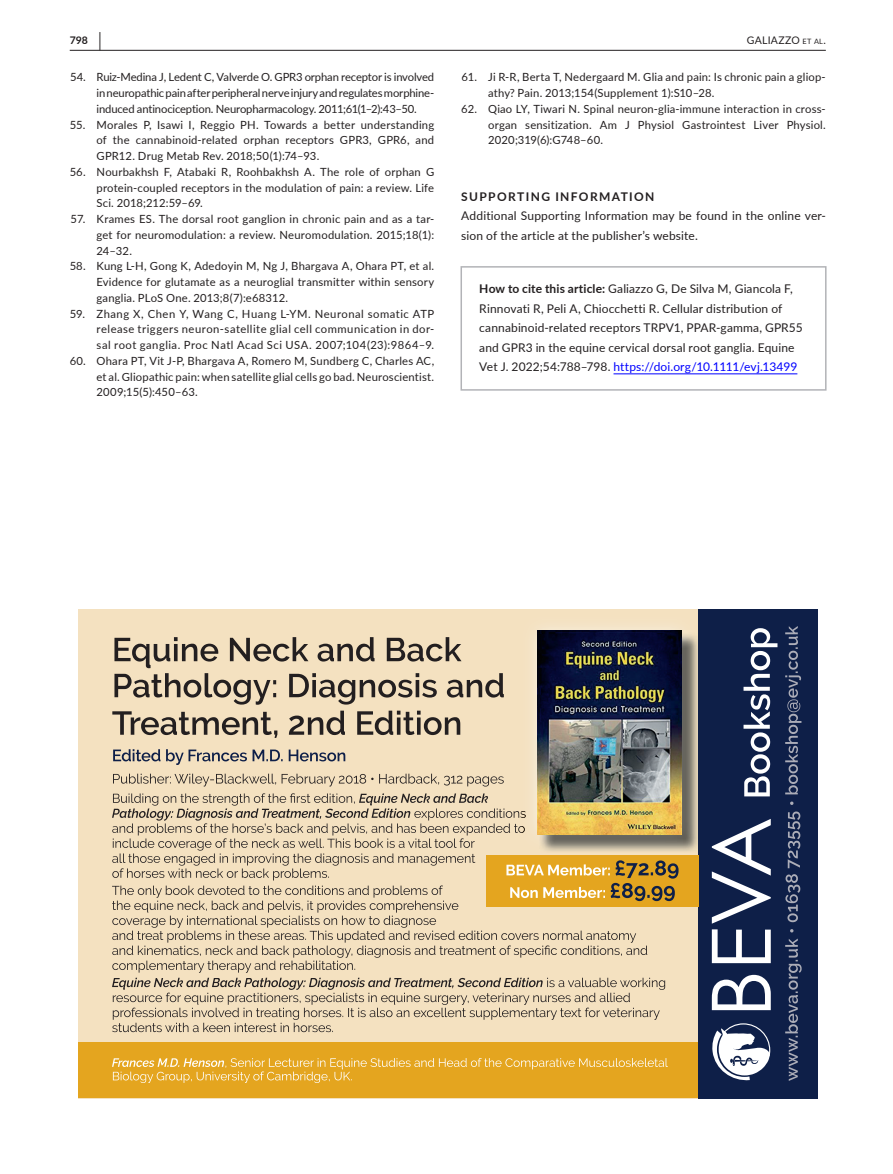
<style>
.page{position:relative;width:893px;height:1174px;background:#fff}
.page>*{position:absolute;margin:0;border:0;box-sizing:border-box;transform-origin:0 0}
.t1{font:12px/19.5px "Lato";letter-spacing:.01em;color:#231f20}
.t2{font:700 12px "Lato";letter-spacing:.115em;color:#231f20}
.t3{font:11.25px/15.8px "Lato";letter-spacing:.015em;color:#231f20;text-align:justify}
.t4{font:10.5px "Lato";letter-spacing:.025em;color:#231f20}
.t5{font:700 10.5px "Lato";color:#231f20}
.s1{font-size:19.5px}
.s2{font-size:7.35px}
.s3{font-weight:700}
.s4{color:#00f}
</style>
<div class="page">
<hr style="left:70px;top:50px;width:756px;height:1px;background:#231f20">
<div style="left:460px;top:266px;width:366px;height:125px;border:2px solid #b2b3b7"></div>
<hr style="left:613px;top:373px;width:184px;height:1px;background:#00f">
<div style="left:78px;top:609px;width:621px;height:489px;background:#f4e1c0"></div>
<svg style="left:114px;top:637px;width:390px;height:67px"></svg>
<svg style="left:112px;top:710px;width:348px;height:28px"></svg>
<svg style="left:113px;top:749px;width:232px;height:16px"></svg>
<svg style="left:113px;top:773px;width:391px;height:13px"></svg>
<img style="left:533px;top:627px;width:145px;height:166px">
<img style="left:679px;top:635px;width:18px;height:215px">
<img style="left:537px;top:630px;width:145px;height:204px">
<div style="left:78px;top:1042px;width:621px;height:56px;background:#e4a51f"></div>
<svg style="left:112px;top:1058px;width:556px;height:25px"></svg>
<div style="left:699px;top:609px;width:119px;height:489px;background:#0e1f48"></div>
<svg style="left:743px;top:628px;width:34px;height:168px"></svg>
<svg style="left:785px;top:626px;width:17px;height:455px"></svg>
<svg style="left:712px;top:974px;width:59px;height:36px"></svg>
<svg style="left:712px;top:929px;width:59px;height:34px"></svg>
<svg style="left:712px;top:819px;width:59px;height:104px"></svg>
<svg style="left:712px;top:1023px;width:58px;height:58px"></svg>
<div style="left:486px;top:855px;width:213px;height:51px;background:#e4a51f"></div>
<svg style="left:112px;top:793px;width:567px;height:239px"></svg>
<p class="t5" style="left:70px;top:33px;width:33px">798 <span class="s1">|</span></p>
<p class="t4" style="left:747px;top:33px;width:80px">GALIAZZO <span class="s2">et al</span>.</p>
<p class="t3" style="left:97px;top:69px;width:339px;text-indent:-26px">54. Ruiz-Medina J, Ledent C, Valverde O. GPR3 orphan receptor is involved in neuropathic pain after peripheral nerve injury and regulates morphine&shy;induced antinociception. Neuropharmacology. 2011;61(1–2):43–50.</p>
<p class="t3" style="left:97px;top:116px;width:339px;text-indent:-27px">55. Morales P, Isawi I, Reggio PH. Towards a better understanding of the cannabinoid-related orphan receptors GPR3, GPR6, and GPR12. Drug Metab Rev. 2018;50(1):74–93.</p>
<p class="t3" style="left:97px;top:163px;width:339px;text-indent:-27px">56. Nourbakhsh F, Atabaki R, Roohbakhsh A. The role of orphan G protein-coupled receptors in the modulation of pain: a review. Life Sci. 2018;212:59–69.</p>
<p class="t3" style="left:97px;top:211px;width:339px;text-indent:-26px">57. Krames ES. The dorsal root ganglion in chronic pain and as a tar&shy;get for neuromodulation: a review. Neuromodulation. 2015;18(1):<br>24–32.</p>
<p class="t3" style="left:97px;top:258px;width:339px;text-indent:-27px">58. Kung L-H, Gong K, Adedoyin M, Ng J, Bhargava A, Ohara PT, et al.<br>Evidence for glutamate as a neuroglial transmitter within sensory ganglia. PLoS One. 2013;8(7):e68312.</p>
<p class="t3" style="left:97px;top:305px;width:339px;text-indent:-27px">59. Zhang X, Chen Y, Wang C, Huang L-YM. Neuronal somatic ATP release triggers neuron-satellite glial cell communication in dor&shy;sal root ganglia. Proc Natl Acad Sci USA. 2007;104(23):9864–9.</p>
<p class="t3" style="left:97px;top:352px;width:339px;text-indent:-27px">60. Ohara PT, Vit J-P, Bhargava A, Romero M, Sundberg C, Charles AC, et al. Gliopathic pain: when satellite glial cells go bad. Neuroscientist.<br>2009;15(5):450–63.</p>
<p class="t3" style="left:488px;top:69px;width:339px;text-indent:-27px">61. Ji R-R, Berta T, Nedergaard M. Glia and pain: Is chronic pain a gliop&shy;athy? Pain. 2013;154(Supplement 1):S10–28.</p>
<p class="t3" style="left:488px;top:100px;width:339px;text-indent:-27px">62. Qiao LY, Tiwari N. Spinal neuron-glia-immune interaction in cross&shy;organ sensitization. Am J Physiol Gastrointest Liver Physiol.<br>2020;319(6):G748–60.</p>
<p class="t2" style="left:461px;top:187px;width:195px">SUPPORTING INFORMATION</p>
<p class="t1" style="left:461px;top:206px;width:366px">Additional Supporting Information may be found in the online ver&shy;sion of the article at the publisher’s website.</p>
<p class="t1" style="left:479px;top:278px;width:325px"><span class="s3">How to cite this article:</span> Galiazzo G, De Silva M, Giancola F, Rinnovati R, Peli A, Chiocchetti R. Cellular distribution of cannabinoid-related receptors TRPV1, PPAR-gamma, GPR55 and GPR3 in the equine cervical dorsal root ganglia. Equine Vet J. 2022;54:788–798. <span class="s4">https://doi.org/10.1111/evj.13499</span></p>
</div>
